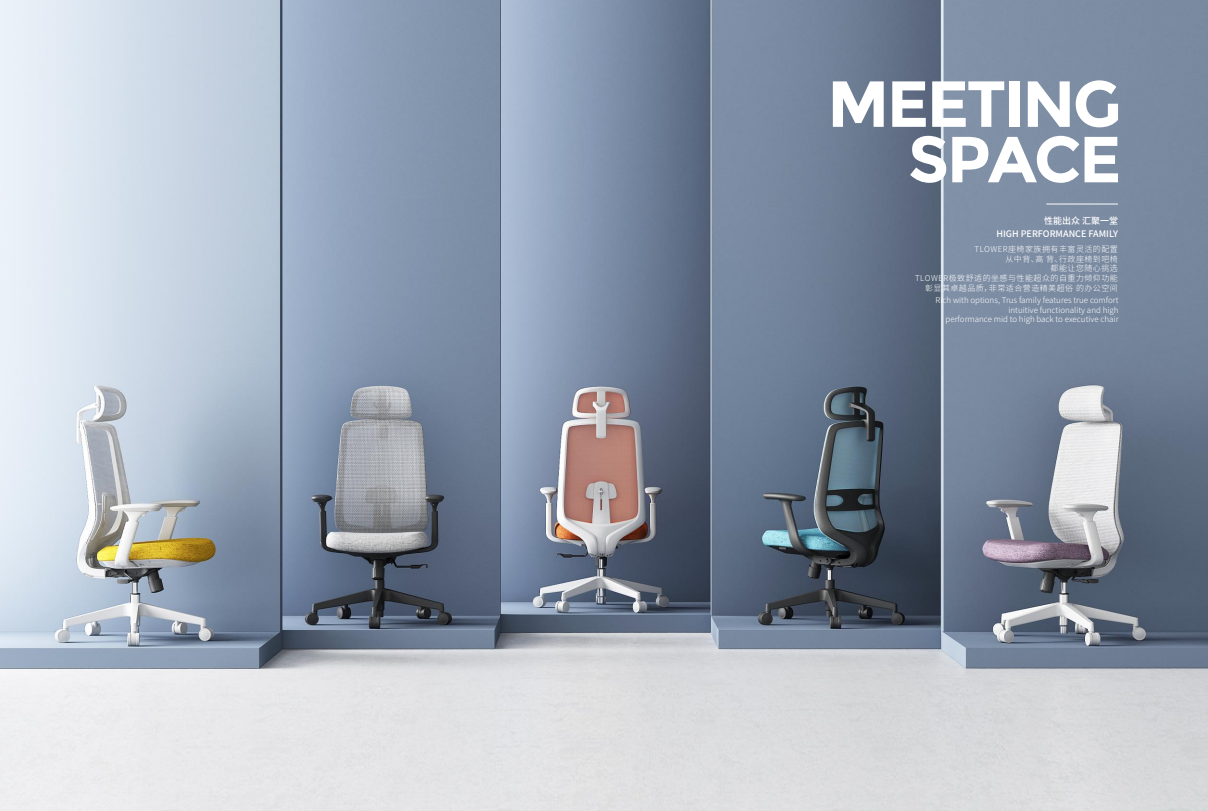
<style>
.page{position:relative;width:1208px;height:811px;background:#fff}
.page>*{position:absolute;margin:0;border:0;box-sizing:border-box;transform-origin:0 0}
.t1{font:700 65px/55.4px "Montserrat";letter-spacing:-.04em;color:#fff;text-align:right}
.t2{font:500 9px/13.1px "Source Han Sans CN";color:#fff;text-align:right}
.t3{font:300 8px/9.6px "Source Han Sans CN";color:#fff;text-align:right}
.t4{font:300 8px/9.6px "Source Han Sans CN";letter-spacing:.06em;color:#fff;text-align:right}
</style>
<div class="page">
<img style="left:0;top:0;width:1208px;height:811px">
<hr style="left:1046px;top:203px;width:71px;height:1px;background:#fff">
<h1 class="t1" style="left:827px;top:76px;width:296px">MEETING<br>SPACE</h1>
<p class="t2" style="left:996px;top:214px;width:123px">性能出众 汇聚一堂<br>HIGH PERFORMANCE FAMILY</p>
<p class="t4" style="left:915px;top:245px;width:204px">TLOWER座椅家族拥有丰富灵活的配置<br>从中背、高 背、行政座椅到吧椅<br>都能让您随心挑选<br>TLOWER极致舒适的坐感与性能超众的自重力倾仰功能彰显其卓越品质，非常适合营造精美超俗 的办公空间</p>
<p class="t3" style="left:935px;top:295px;width:184px">Rich with options, Trus family features true comfort intuitive functionality and high<br>performance mid to high back to executive chair</p>
</div>
